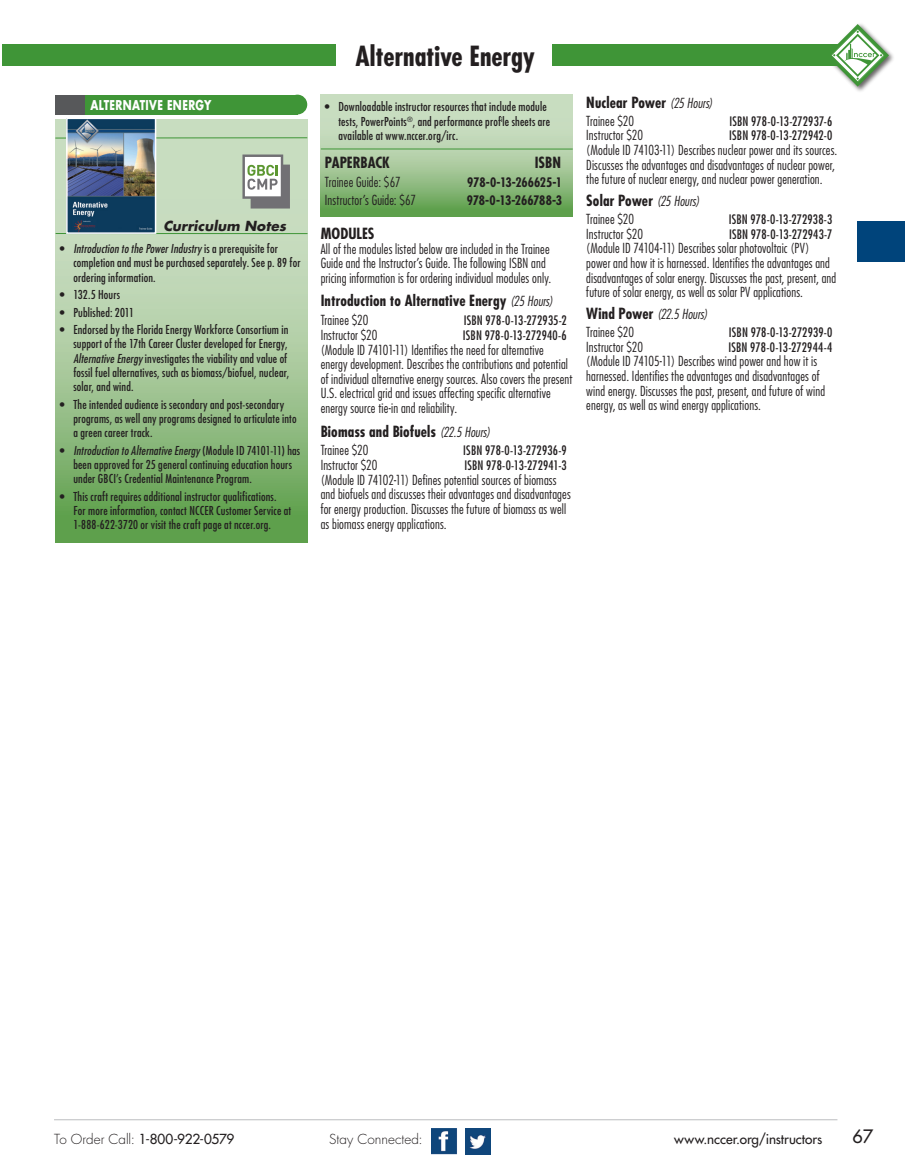
<style>
.page{position:relative;width:905px;height:1175px;background:#fff}
.page>*{position:absolute;margin:0;border:0;box-sizing:border-box;transform-origin:0 0}
.craft_title_header{font:700 condensed 27px "Futura";color:#231f20}
.t1{font:18px "Futura";color:#231f20}
.Body_Header{font:700 condensed 15px "Futura";letter-spacing:.005em;color:#231f20}
.mod_name_title{font:700 condensed 15px "Futura";letter-spacing:.01em;color:#231f20}
.MODULE_title{font:700 condensed 15px "Futura";color:#231f20}
.Body{font:300 condensed 13.5px/14.7px "Futura";letter-spacing:.01em;color:#231f20}
.MODULE_body{font:300 condensed 13.5px/14.7px "Futura";letter-spacing:.01em;color:#231f20}
.t2{font:13.5px "Futura";color:#231f20}
.main_ISBN{font:300 condensed 13.5px "Futura";letter-spacing:.01em;color:#231f20}
.mod_name_title-2{font:italic 300 condensed 13.5px "Futura";letter-spacing:.005em;color:#231f20}
.CN_TG{font:300 condensed 13.5px "Futura";letter-spacing:.01em;color:#231f20}
.t3{font:italic 700 13.5px "Futura";letter-spacing:.005em;color:#231f20}
.t4{font:300 13.5px "Futura";letter-spacing:.005em;color:#231f20}
.book_title{font:700 13.2px "Futura";letter-spacing:.035em;color:#fff;scale:.77 1}
.Body-2{font:condensed 12.75px "Futura";letter-spacing:.01em;color:#231f20}
.CN_TG-2{font:700 condensed 12.75px "Futura";letter-spacing:-.015em;color:#231f20}
.main_ISBN-2{font:700 condensed 12.75px "Futura";letter-spacing:-.015em;color:#231f20}
.new_cn_bullets{font:condensed 12px/14.2px "Futura";letter-spacing:.015em;color:#231f20}
.s1{font-style:italic}
.s2{font-weight:300;font-style:italic;font-size:13.5px}
.s3{font-weight:700;font-style:normal;font-size:15px}
.s4{font-weight:300}
</style>
<div class="page">
<img style="left:431px;top:1128px;width:26px;height:27px">
<img style="left:465px;top:1128px;width:26px;height:26px">
<hr style="left:54px;top:1119px;width:783px;height:1px;background:#bcbdc0">
<div style="left:857px;top:221px;width:47px;height:41px;background:#00447b"></div>
<svg style="left:56px;top:119px;width:251px;height:423px;background:#a2c695"></svg>
<hr style="left:56px;top:233px;width:251px;height:1px;background:#3f9537">
<hr style="left:55px;top:137px;width:252px;height:1px;background:#3f9537">
<img style="left:69px;top:121px;width:84px;height:110px">
<div style="left:66px;top:118px;width:90px;height:116px;border:2px solid #fff"></div>
<div style="left:288px;top:95px;width:19px;height:19px;background:#3f9537;border-radius:50%"></div>
<div style="left:84px;top:95px;width:214px;height:19px;background:#3f9537"></div>
<div style="left:55px;top:95px;width:30px;height:19px;background:#57585a"></div>
<svg style="left:321px;top:95px;width:251px;height:121px;background:#a6c89a"></svg>
<svg style="left:242px;top:154px;width:48px;height:54px"></svg>
<hr style="left:321px;top:149px;width:251px;height:1px;background:#3f9537">
<div style="left:2px;top:45px;width:334px;height:21px;background:#3f9537"></div>
<div style="left:824px;top:22px;width:71px;height:71px;background:#231f20;opacity:.69"></div>
<div style="left:552px;top:45px;width:305px;height:21px;background:#3f9537"></div>
<svg style="left:826px;top:24px;width:63px;height:63px"></svg>
<p class="book_title" style="left:91px;top:96px;width:158px">ALTERNATIVE ENERGY</p>
<p class="t3" style="left:163px;top:217px;width:124px">Curriculum Notes</p>
<p class="new_cn_bullets" style="left:73px;top:241px;width:229px;text-indent:-14px">• <span class="s1">Introduction to the Power Industry</span> is a prerequisite for completion and must be purchased separately. See p. 89 for ordering information.</p>
<p class="new_cn_bullets" style="left:60px;top:287px;width:62px">• 132.5 Hours</p>
<p class="new_cn_bullets" style="left:60px;top:305px;width:76px">• Published: 2011</p>
<p class="new_cn_bullets" style="left:73px;top:322px;width:217px;text-indent:-14px">• Endorsed by the Florida Energy Workforce Consortium in support of the 17th Career Cluster developed for Energy, <span class="s1">Alternative Energy</span> investigates the viability and value of fossil fuel alternatives, such as biomass/biofuel, nuclear, solar, and wind.</p>
<p class="new_cn_bullets" style="left:73px;top:397px;width:225px;text-indent:-14px">• The intended audience is secondary and post-secondary programs, as well any programs designed to articulate into a green career track.</p>
<p class="new_cn_bullets" style="left:73px;top:443px;width:228px;text-indent:-14px">• <span class="s1">Introduction to Alternative Energy</span> (Module ID 74101-11) has been approved for 25 general continuing education hours under GBCI’s Credential Maintenance Program.</p>
<p class="new_cn_bullets" style="left:73px;top:489px;width:219px;text-indent:-14px">• This craft requires additional instructor qualifications.<br>For more information, contact NCCER Customer Service at<br>1-888-622-3720 or visit the craft page at nccer.org.</p>
<p class="craft_title_header" style="left:355px;top:39px;width:181px">Alternative Energy</p>
<p class="new_cn_bullets" style="left:338px;top:100px;width:213px;text-indent:-14px">• Downloadable instructor resources that include module tests, PowerPoints<sup>®</sup>, and performance prof<sup>i</sup>le sheets are available at www.nccer.org/irc.</p>
<p class="Body_Header" style="left:325px;top:153px;width:66px">PAPERBACK</p>
<p class="Body_Header" style="left:535px;top:153px;width:28px">ISBN</p>
<p class="CN_TG" style="left:325px;top:174px;width:77px">Trainee Guide: $67</p>
<p class="CN_TG-2" style="left:467px;top:174px;width:96px">978-0-13-266625-1</p>
<p class="main_ISBN" style="left:325px;top:192px;width:93px">Instructor’s Guide: $67</p>
<p class="main_ISBN-2" style="left:467px;top:192px;width:97px">978-0-13-266788-3</p>
<p class="MODULE_title" style="left:321px;top:224px;width:55px">MODULES</p>
<p class="MODULE_body" style="left:321px;top:241px;width:232px">All of the modules listed below are included in the Trainee<br>Guide and the Instructor’s Guide. The following ISBN and pricing information is for ordering individual modules only.</p>
<p class="Body_Header" style="left:321px;top:291px;width:234px">Introduction to Alternative Energy <span class="s2">(25 Hours)</span></p>
<p class="Body" style="left:321px;top:313px;width:49px">Trainee $20</p>
<p class="Body-2" style="left:464px;top:312px;width:104px">ISBN 978-0-13-272935-2</p>
<p class="Body" style="left:321px;top:327px;width:58px">Instructor $20</p>
<p class="Body-2" style="left:463px;top:327px;width:105px">ISBN 978-0-13-272940-6</p>
<p class="Body" style="left:321px;top:342px;width:253px">(Module ID 74101-11) Identifies the need for alternative energy development. Describes the contributions and potential of individual alternative energy sources. Also covers the present U.S. electrical grid and issues affecting specific alternative energy source tie-in and reliability.</p>
<p class="Body_Header" style="left:321px;top:421px;width:171px">Biomass and Biofuels <span class="s2">(22.5 Hours)</span></p>
<p class="Body" style="left:321px;top:443px;width:49px">Trainee $20</p>
<p class="Body-2" style="left:463px;top:443px;width:105px">ISBN 978-0-13-272936-9</p>
<p class="Body" style="left:321px;top:457px;width:58px">Instructor $20</p>
<p class="Body-2" style="left:464px;top:457px;width:104px">ISBN 978-0-13-272941-3</p>
<p class="Body" style="left:321px;top:472px;width:251px">(Module ID 74102-11) Defines potential sources of biomass and biofuels and discusses their advantages and disadvantages for energy production. Discusses the future of biomass as well as biomass energy applications.</p>
<p class="mod_name_title" style="left:586px;top:93px;width:128px">Nuclear Power <span class="s2">(25 Hours)</span></p>
<p class="Body" style="left:586px;top:113px;width:49px">Trainee $20</p>
<p class="Body-2" style="left:729px;top:113px;width:104px">ISBN 978-0-13-272937-6</p>
<p class="Body" style="left:586px;top:128px;width:58px">Instructor $20</p>
<p class="Body-2" style="left:729px;top:128px;width:105px">ISBN 978-0-13-272942-0</p>
<p class="Body" style="left:586px;top:142px;width:252px">(Module ID 74103-11) Describes nuclear power and its sources.<br>Discusses the advantages and disadvantages of nuclear power, the future of nuclear energy, and nuclear power generation.</p>
<p class="mod_name_title" style="left:586px;top:191px;width:115px">Solar Power <span class="s2">(25 Hours)</span></p>
<p class="Body" style="left:586px;top:211px;width:49px">Trainee $20</p>
<p class="Body-2" style="left:728px;top:211px;width:105px">ISBN 978-0-13-272938-3</p>
<p class="Body" style="left:586px;top:226px;width:58px">Instructor $20</p>
<p class="Body-2" style="left:729px;top:226px;width:105px">ISBN 978-0-13-272943-7</p>
<p class="Body" style="left:586px;top:241px;width:251px">(Module ID 74104-11) Describes solar photovoltaic (PV) power and how it is harnessed. Identifies the advantages and disadvantages of solar energy. Discusses the past, present, and future of solar energy, as well as solar PV applications.</p>
<p class="mod_name_title-2" style="left:586px;top:306px;width:123px"><span class="s3">Wind Power</span> (22.5 Hours)</p>
<p class="Body" style="left:586px;top:324px;width:49px">Trainee $20</p>
<p class="Body-2" style="left:728px;top:324px;width:105px">ISBN 978-0-13-272939-0</p>
<p class="Body" style="left:586px;top:339px;width:58px">Instructor $20</p>
<p class="Body-2" style="left:728px;top:339px;width:105px">ISBN 978-0-13-272944-4</p>
<p class="Body" style="left:586px;top:354px;width:240px">(Module ID 74105-11) Describes wind power and how it is harnessed. Identifies the advantages and disadvantages of wind energy. Discusses the past, present, and future of wind energy, as well as wind energy applications.</p>
<p class="t2" style="left:54px;top:1130px;width:182px"><span class="s4">To Order Call:</span> 1-800-922-0579</p>
<p class="t4" style="left:329px;top:1130px;width:95px">Stay Connected:</p>
<p class="t2" style="left:674px;top:1130px;width:150px">www.nccer.org/instructors</p>
<p class="t1" style="left:852px;top:1124px;width:22px">67</p>
</div>
